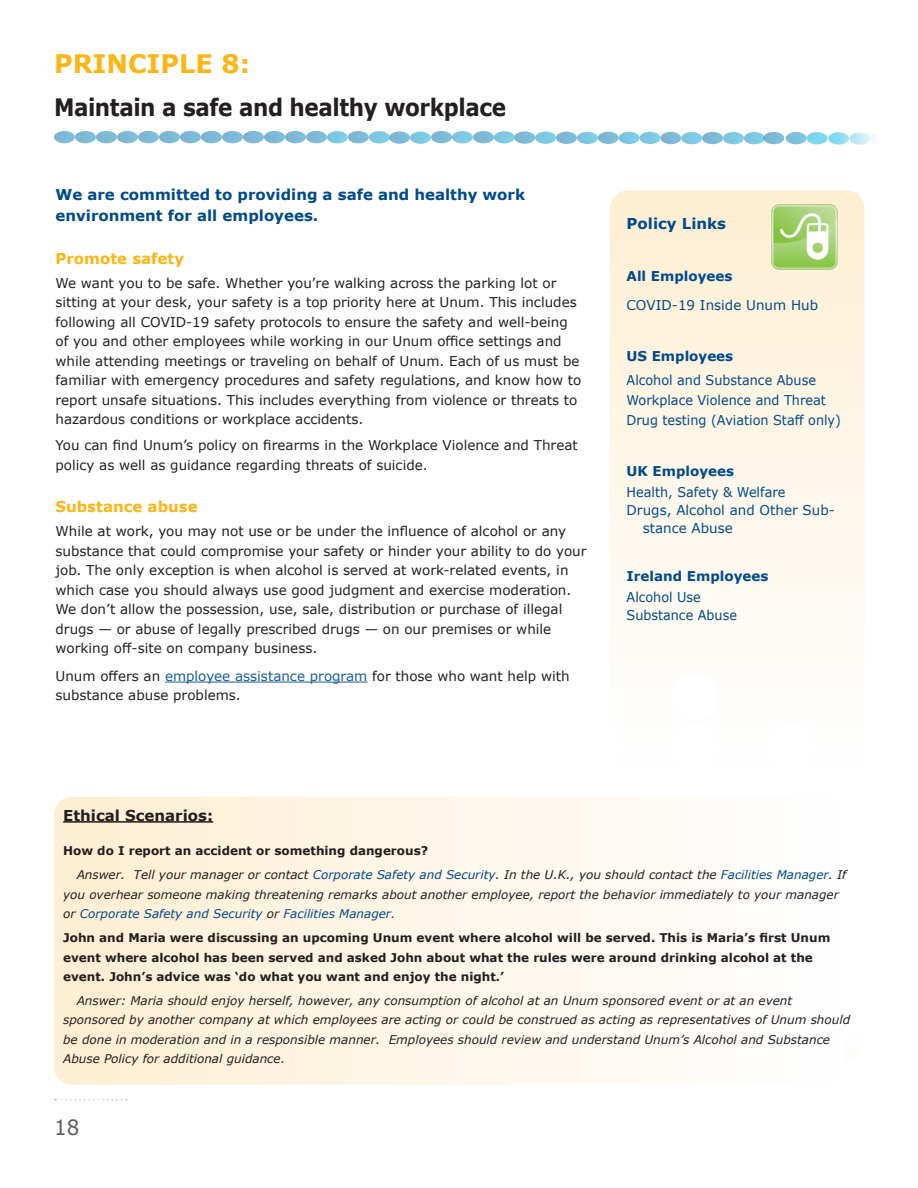
<style>
.page{position:relative;width:918px;height:1188px;background:#fff}
.page>*{position:absolute;margin:0;border:0;box-sizing:border-box;transform-origin:0 0}
.t1{font:700 25.5px "Verdana";color:#fdb515}
.t2{font:700 24px "Verdana";letter-spacing:-.02em;color:#231f20;scale:.9 1}
.t3{font:21px "Verdana";color:#615b60;scale:.95 1}
.t4{font:700 15px/21px "Verdana";color:#004a8c}
.t5{font:700 15px "Verdana";color:#fdb515}
.t6{font:700 15px "Verdana";color:#231f20}
.t7{font:13.5px/19.5px "Verdana";color:#231f20}
.t8{font:13.5px/19.8px "Verdana";color:#004a8c;scale:.95 1}
.t9{font:13.5px "Verdana";color:#004a8c}
.t10{font:700 13.5px "Verdana";color:#004a8c}
.t11{font:italic 12px/19.5px "Verdana";color:#231f20}
.t12{font:700 12px/19.5px "Verdana";color:#231f20}
.s1{color:#175d9e}
.s2{font-weight:700;font-style:normal}
.s3{color:#004a8c}
</style>
<div class="page">
<svg style="left:610px;top:190px;width:255px;height:434px"></svg>
<svg style="left:54px;top:797px;width:589px;height:288px"></svg>
<svg style="left:55px;top:1099px;width:72px;height:1px"></svg>
<hr style="left:165px;top:682px;width:202px;height:1px;background:#175d9e">
<hr style="left:63px;top:821px;width:150px;height:2px;background:#231f20">
<img style="left:771px;top:205px;width:66px;height:65px">
<div style="left:577px;top:132px;width:21px;height:12px;background:#7dc9e3;border-radius:50%"></div>
<div style="left:556px;top:132px;width:21px;height:12px;background:#7db8d6;border-radius:50%"></div>
<svg style="left:828px;top:132px;width:21px;height:13px"></svg>
<div style="left:807px;top:132px;width:21px;height:12px;background:#7dd6ed;border-radius:50%"></div>
<div style="left:786px;top:132px;width:21px;height:12px;background:#7dc1dc;border-radius:50%"></div>
<div style="left:763px;top:132px;width:21px;height:12px;background:#7db9d6;border-radius:50%"></div>
<svg style="left:849px;top:132px;width:21px;height:13px"></svg>
<svg style="left:870px;top:132px;width:21px;height:13px"></svg>
<div style="left:535px;top:132px;width:21px;height:12px;background:#7dc9e3;border-radius:50%"></div>
<svg style="left:514px;top:131px;width:21px;height:13px"></svg>
<div style="left:494px;top:131px;width:21px;height:12px;background:#7dc9e3;border-radius:50%"></div>
<div style="left:473px;top:131px;width:21px;height:12px;background:#7db8d6;border-radius:50%"></div>
<div style="left:452px;top:131px;width:21px;height:12px;background:#7dc9e3;border-radius:50%"></div>
<div style="left:431px;top:131px;width:21px;height:12px;background:#7db8d6;border-radius:50%"></div>
<div style="left:619px;top:132px;width:21px;height:12px;background:#7dc9e3;border-radius:50%"></div>
<div style="left:598px;top:132px;width:21px;height:12px;background:#7db9d6;border-radius:50%"></div>
<div style="left:681px;top:132px;width:21px;height:12px;background:#7dc9e3;border-radius:50%"></div>
<div style="left:660px;top:132px;width:21px;height:12px;background:#7db9d6;border-radius:50%"></div>
<div style="left:639px;top:132px;width:21px;height:12px;background:#7dc9e3;border-radius:50%"></div>
<div style="left:723px;top:132px;width:21px;height:12px;background:#7dc9e3;border-radius:50%"></div>
<div style="left:702px;top:132px;width:21px;height:12px;background:#7db8d6;border-radius:50%"></div>
<svg style="left:744px;top:132px;width:21px;height:12px"></svg>
<div style="left:410px;top:132px;width:21px;height:12px;background:#7dc9e3;border-radius:50%"></div>
<svg style="left:389px;top:131px;width:21px;height:13px"></svg>
<div style="left:369px;top:131px;width:21px;height:12px;background:#7dc9e3;border-radius:50%"></div>
<div style="left:348px;top:131px;width:21px;height:12px;background:#7db8d6;border-radius:50%"></div>
<div style="left:327px;top:131px;width:21px;height:12px;background:#7dc9e3;border-radius:50%"></div>
<div style="left:306px;top:131px;width:21px;height:12px;background:#7db8d6;border-radius:50%"></div>
<div style="left:285px;top:131px;width:21px;height:12px;background:#7db8d6;border-radius:50%"></div>
<div style="left:264px;top:131px;width:21px;height:12px;background:#7db8d6;border-radius:50%"></div>
<div style="left:243px;top:131px;width:21px;height:12px;background:#7db8d6;border-radius:50%"></div>
<div style="left:222px;top:131px;width:21px;height:12px;background:#7db8d6;border-radius:50%"></div>
<div style="left:201px;top:131px;width:21px;height:12px;background:#7db8d6;border-radius:50%"></div>
<div style="left:180px;top:131px;width:21px;height:12px;background:#7db8d6;border-radius:50%"></div>
<div style="left:159px;top:131px;width:21px;height:12px;background:#7db8d6;border-radius:50%"></div>
<div style="left:138px;top:131px;width:21px;height:12px;background:#7db8d6;border-radius:50%"></div>
<div style="left:117px;top:131px;width:21px;height:12px;background:#7db8d6;border-radius:50%"></div>
<div style="left:96px;top:131px;width:21px;height:12px;background:#7db8d6;border-radius:50%"></div>
<div style="left:75px;top:131px;width:21px;height:12px;background:#7db8d6;border-radius:50%"></div>
<div style="left:54px;top:131px;width:21px;height:12px;background:#7db8d6;border-radius:50%"></div>
<h1 class="t1" style="left:54px;top:46px;width:197px">PRINCIPLE 8:</h1>
<h2 class="t2" style="left:54px;top:91px;width:504px">Maintain a safe and healthy workplace</h2>
<p class="t4" style="left:56px;top:184px;width:471px">We are committed to providing a safe and healthy work environment for all employees.</p>
<p class="t5" style="left:56px;top:248px;width:130px">Promote safety</p>
<p class="t7" style="left:56px;top:273px;width:527px">We want you to be safe. Whether you’re walking across the parking lot or sitting at your desk, your safety is a top priority here at Unum. This includes following all COVID-19 safety protocols to ensure the safety and well-being of you and other employees while working in our Unum office settings and while attending meetings or traveling on behalf of Unum. Each of us must be familiar with emergency procedures and safety regulations, and know how to report unsafe situations. This includes everything from violence or threats to hazardous conditions or workplace accidents.</p>
<p class="t7" style="left:56px;top:436px;width:524px">You can find Unum’s policy on firearms in the Workplace Violence and Threat policy as well as guidance regarding threats of suicide.</p>
<p class="t5" style="left:56px;top:496px;width:144px">Substance abuse</p>
<p class="t7" style="left:56px;top:521px;width:533px">While at work, you may not use or be under the influence of alcohol or any substance that could compromise your safety or hinder your ability to do your job. The only exception is when alcohol is served at work-related events, in which case you should always use good judgment and exercise moderation.<br>We don’t allow the possession, use, sale, distribution or purchase of illegal drugs — or abuse of legally prescribed drugs — on our premises or while working off-site on company business.</p>
<p class="t7" style="left:56px;top:666px;width:516px">Unum offers an <span class="s1">employee assistance program</span> for those who want help with substance abuse problems.</p>
<p class="t4" style="left:627px;top:213px;width:101px">Policy Links</p>
<p class="t10" style="left:627px;top:267px;width:107px">All Employees</p>
<p class="t9" style="left:627px;top:296px;width:193px">COVID-19 Inside Unum Hub</p>
<p class="t10" style="left:627px;top:346px;width:108px">US Employees</p>
<p class="t8" style="left:627px;top:370px;width:227px">Alcohol and Substance Abuse<br>Workplace Violence and Threat<br>Drug testing (Aviation Staff only)</p>
<p class="t10" style="left:627px;top:462px;width:109px">UK Employees</p>
<p class="t8" style="left:627px;top:482px;width:169px">Health, Safety &amp; Welfare</p>
<p class="t9" style="left:627px;top:500px;width:210px">Drugs, Alcohol and Other Sub-</p>
<p class="t9" style="left:643px;top:518px;width:92px">stance Abuse</p>
<p class="t10" style="left:627px;top:567px;width:143px">Ireland Employees</p>
<p class="t8" style="left:627px;top:588px;width:118px;line-height:18px">Alcohol Use<br>Substance Abuse</p>
<p class="t6" style="left:63px;top:805px;width:151px">Ethical Scenarios:</p>
<p class="t11" style="left:77px;top:839px;width:771px;line-height:23.9px;text-indent:-14px"><span class="s2">How do I report an accident or something dangerous?<br></span>Answer. Tell your manager or contact <span class="s3">Corporate Safety and Security</span>. In the U.K., you should contact the <span class="s3">Facilities Manager.</span> If</p>
<p class="t11" style="left:63px;top:885px;width:777px">you overhear someone making threatening remarks about another employee, report the behavior immediately to your manager or <span class="s3">Corporate Safety and Security</span> or <span class="s3">Facilities Manager.</span></p>
<p class="t12" style="left:63px;top:928px;width:769px">John and Maria were discussing an upcoming Unum event where alcohol will be served. This is Maria’s first Unum event where alcohol has been served and asked John about what the rules were around drinking alcohol at the event. John’s advice was ‘do what you want and enjoy the night.’</p>
<p class="t11" style="left:63px;top:991px;width:789px;text-indent:14px">Answer: Maria should enjoy herself, however, any consumption of alcohol at an Unum sponsored event or at an event sponsored by another company at which employees are acting or could be construed as acting as representatives of Unum should be done in moderation and in a responsible manner. Employees should review and understand Unum’s Alcohol and Substance Abuse Policy for additional guidance.</p>
<h3 class="t3" style="left:54px;top:1113px;width:28px">18</h3>
</div>
